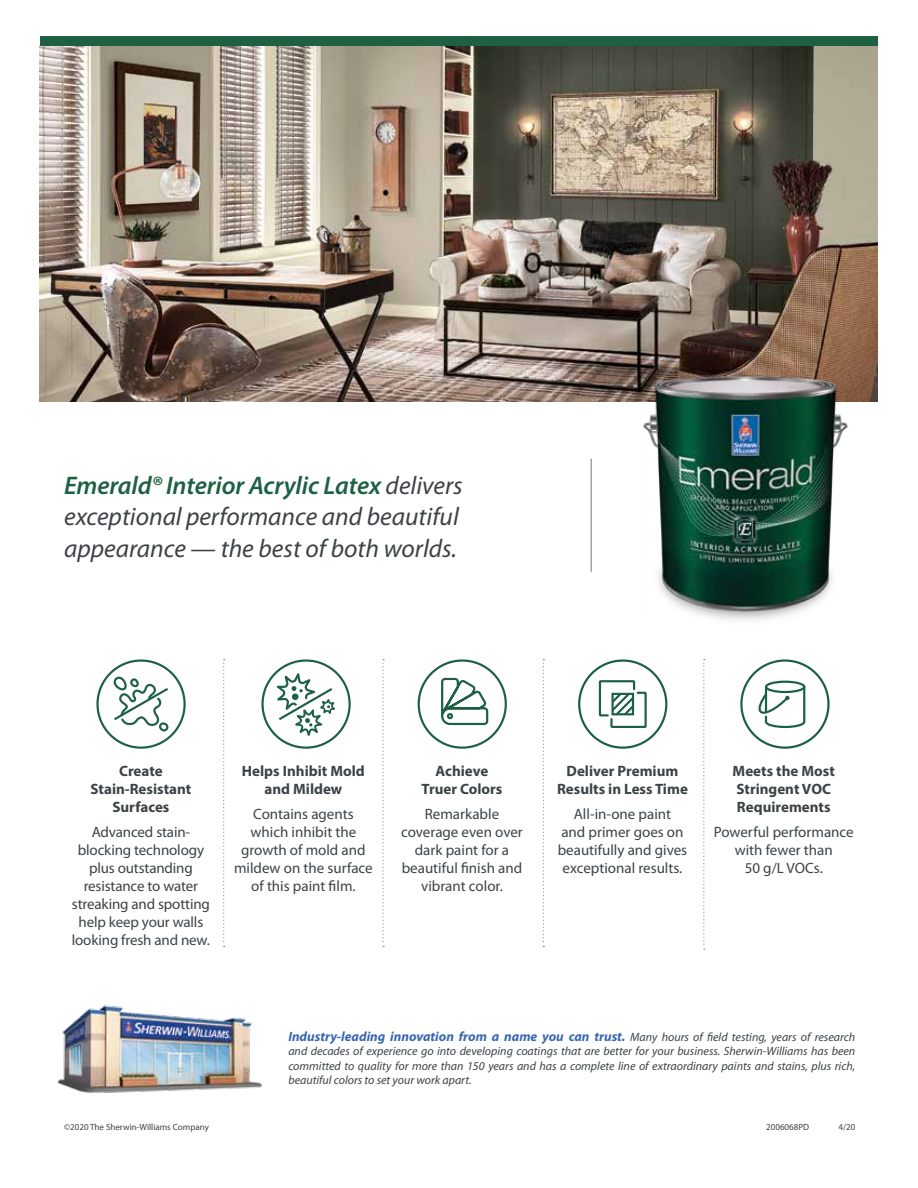
<style>
.page{position:relative;width:918px;height:1188px;background:#fff}
.page>*{position:absolute;margin:0;border:0;box-sizing:border-box;transform-origin:0 0}
.H1_-_Back{font:italic 25.5px/31.5px "Myriad Pro";color:#3c4347}
.BC_-_Back{font:15px/18px "Myriad Pro";color:#3c4347;text-align:center}
.BC_-_Front{font:700 15px/18px "Myriad Pro";color:#3c4347;text-align:center}
.Boiler_Plate{font:italic 700 13.5px "Myriad Pro";color:#3a67b1}
.Boiler_Plate-2{font:italic 12px/14.4px "Myriad Pro";color:#3c4347;text-align:justify}
.t1{font:9px "Myriad Pro";color:#3c4347}
.s1{font-weight:600;color:#1d6142}
.s2{font-weight:400;font-size:12px;color:#3c4347}
</style>
<div class="page">
<img style="left:40px;top:46px;width:837px;height:356px">
<img style="left:633px;top:340px;width:226px;height:280px">
<div style="left:96px;top:659px;width:90px;height:90px;border:2px solid #1d6143;border-radius:50%"></div>
<svg style="left:113px;top:676px;width:56px;height:56px"></svg>
<div style="left:261px;top:659px;width:90px;height:90px;border:2px solid #1d6143;border-radius:50%"></div>
<svg style="left:271px;top:667px;width:68px;height:82px"></svg>
<div style="left:418px;top:659px;width:89px;height:90px;border:2px solid #1c6042;border-radius:50%"></div>
<svg style="left:441px;top:677px;width:48px;height:49px"></svg>
<div style="left:578px;top:659px;width:89px;height:90px;border:2px solid #1c6042;border-radius:50%"></div>
<svg style="left:598px;top:680px;width:49px;height:48px"></svg>
<div style="left:740px;top:659px;width:90px;height:90px;border:2px solid #1c6042;border-radius:50%"></div>
<svg style="left:758px;top:680px;width:48px;height:49px"></svg>
<img style="left:57px;top:1005px;width:205px;height:88px">
<div style="left:40px;top:37px;width:837px;height:9px;background:#1d6142"></div>
<hr style="left:591px;top:459px;width:1px;height:113px;background:#808285">
<svg style="left:223px;top:659px;width:2px;height:288px"></svg>
<svg style="left:383px;top:659px;width:1px;height:288px"></svg>
<svg style="left:543px;top:659px;width:1px;height:288px"></svg>
<svg style="left:703px;top:659px;width:2px;height:291px"></svg>
<p class="H1_-_Back" style="left:64px;top:469px;width:400px"><span class="s1">Emerald® Interior Acrylic Latex</span> delivers exceptional performance and beautiful appearance — the best of both worlds.</p>
<p class="BC_-_Front" style="left:91px;top:761px;width:102px">Create<br>Stain-Resistant<br>Surfaces</p>
<p class="BC_-_Back" style="left:72px;top:823px;width:140px">Advanced stain&shy;blocking technology plus outstanding resistance to water streaking and spotting help keep your walls looking fresh and new.</p>
<p class="BC_-_Front" style="left:242px;top:761px;width:124px">Helps Inhibit Mold and Mildew</p>
<p class="BC_-_Back" style="left:234px;top:805px;width:140px">Contains agents which inhibit the growth of mold and mildew on the surface of this paint film.</p>
<p class="BC_-_Front" style="left:422px;top:761px;width:82px">Achieve<br>Truer Colors</p>
<p class="BC_-_Back" style="left:401px;top:805px;width:123px">Remarkable coverage even over dark paint for a beautiful finish and vibrant color.</p>
<p class="BC_-_Front" style="left:557px;top:761px;width:132px">Deliver Premium<br>Results in Less Time</p>
<p class="BC_-_Back" style="left:558px;top:805px;width:131px">All-in-one paint<br>and primer goes on beautifully and gives exceptional results.</p>
<p class="BC_-_Front" style="left:733px;top:761px;width:104px;text-align:left">Meets the Most<br>Stringent VOC<br>Requirements</p>
<p class="BC_-_Back" style="left:714px;top:823px;width:141px">Powerful performance with fewer than<br>50 g/L VOCs.</p>
<p class="Boiler_Plate" style="left:288px;top:1029px;width:568px">Industry-leading innovation from a name you can trust. <span class="s2">Many hours of field testing, years of research</span></p>
<p class="Boiler_Plate-2" style="left:288px;top:1044px;width:569px">and decades of experience go into developing coatings that are better for your business. Sherwin-Williams has been committed to quality for more than 150 years and has a complete line of extraordinary paints and stains, plus rich, beautiful colors to set your work apart.</p>
<p class="t1" style="left:64px;top:1122px;width:146px">©2020 The Sherwin-Williams Company</p>
<p class="t1" style="left:766px;top:1122px;width:45px">2006068PD</p>
<p class="t1" style="left:838px;top:1122px;width:18px">4/20</p>
</div>
